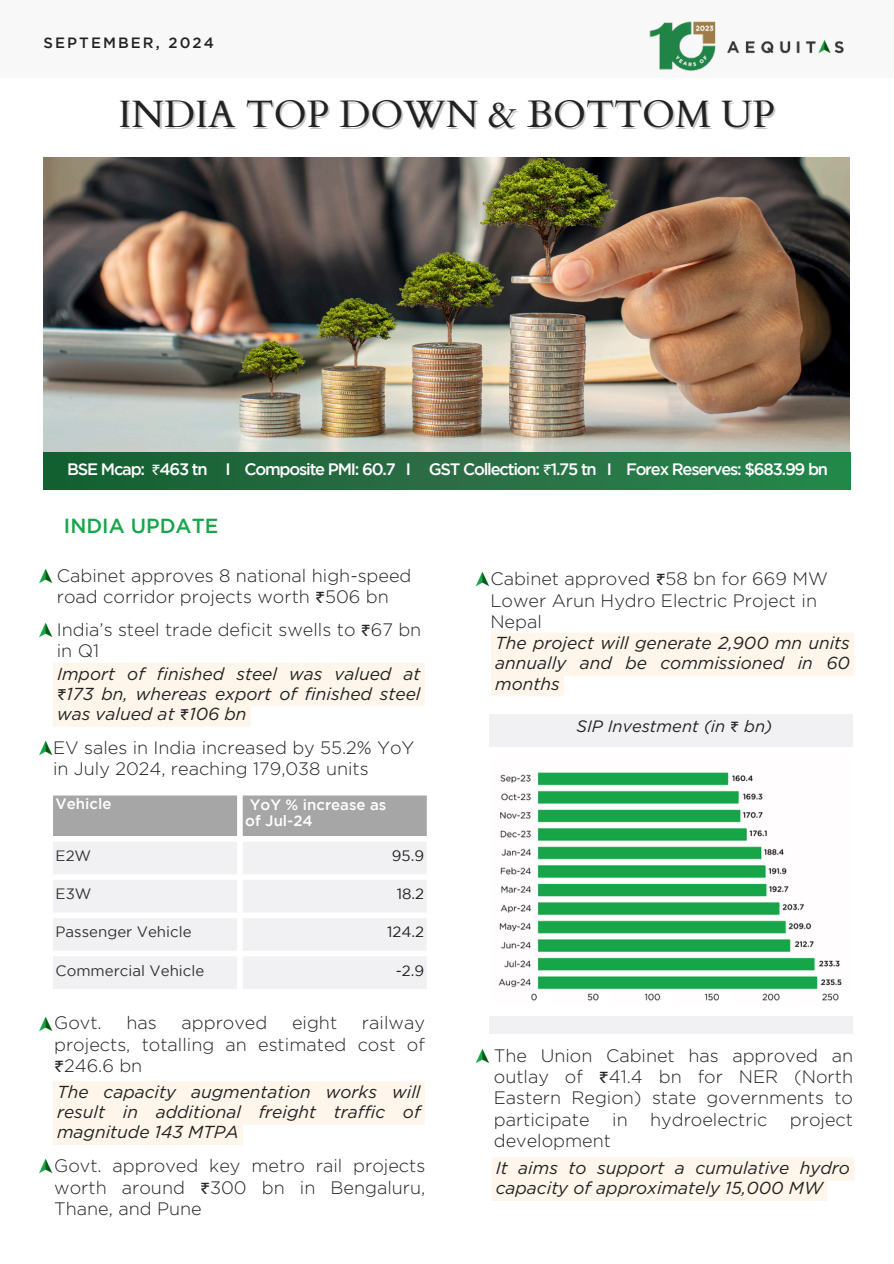
<style>
.page{position:relative;width:894px;height:1264px;background:#fff}
.page>*{position:absolute;margin:0;border:0;box-sizing:border-box;transform-origin:0 0}
.t1{font:38.1px "Cardo";color:#222}
.t2{font:500 20.25px "Gotham";color:#17a54a}
.t3{font:300 18px/21.3px "Gotham";color:#222}
.t4{font:italic 17.4px/20.2px "Gotham";color:#222;text-align:justify}
.t5{font:500 16.5px "Gotham";letter-spacing:-.07em;color:#fff}
.t6{font:italic 16.5px "Gotham";color:#222}
.t7{font:15px "Gotham";color:#333}
.t8{font:500 15px "Gotham";color:#fff}
.t9{font:15px "Gotham";color:#222}
.t10{font:500 14.85px "Gotham";letter-spacing:.14em;color:#222}
.s1{font-family:"Noto Sans Gurmukhi";font-weight:400}
.s2{font-family:"Noto Sans Gurmukhi";font-style:normal}
</style>
<div class="page">
<img style="left:44px;top:158px;width:805px;height:295px">
<div style="left:0;top:0;width:893px;height:77px;background:#f8f8f8"></div>
<img style="left:649px;top:21px;width:195px;height:50px">
<img style="left:39px;top:568px;width:14px;height:16px">
<div style="left:44px;top:453px;width:805px;height:36px;background:linear-gradient(to right,#1b5c34,#2c854f)"></div>
<img style="left:39px;top:622px;width:14px;height:16px">
<div style="left:489px;top:714px;width:363px;height:319px;background:#f1f1f3"></div>
<div style="left:486px;top:747px;width:366px;height:268px;background:#fff"></div>
<div style="left:489px;top:746px;width:363px;height:233px;background:#fff"></div>
<img style="left:39px;top:740px;width:14px;height:16px">
<img style="left:475px;top:1048px;width:15px;height:16px">
<img style="left:475px;top:571px;width:15px;height:16px">
<div style="left:53px;top:795px;width:373px;height:41px;background:#a6a6a6"></div>
<svg style="left:53px;top:842px;width:373px;height:147px;fill:#f1f1f3"></svg>
<img style="left:39px;top:1016px;width:14px;height:16px">
<img style="left:39px;top:1158px;width:14px;height:16px">
<img style="left:498px;top:772px;width:344px;height:229px">
<svg style="left:53px;top:663px;width:371px;height:63px"></svg>
<svg style="left:491px;top:632px;width:362px;height:64px"></svg>
<svg style="left:53px;top:1081px;width:371px;height:63px"></svg>
<div style="left:492px;top:1157px;width:362px;height:43px;background:#fef6eb"></div>
<p class="t10" style="left:44px;top:37px;width:172px">SEPTEMBER, 2024</p>
<p class="t1" style="left:119px;top:89px;width:657px">INDIA TOP DOWN &amp; BOTTOM UP</p>
<p class="t5" style="left:67px;top:462px;width:762px">BSE Mcap: <span class="s1">₹</span>463 tn I Composite PMI: 60.7 I GST Collection: <span class="s1">₹</span>1.75 tn I Forex Reserves: $683.99 bn</p>
<p class="t2" style="left:64px;top:518px;width:156px">INDIA UPDATE</p>
<p class="t3" style="left:57px;top:564px;width:356px">Cabinet approves 8 national high-speed road corridor projects worth <span class="s1">₹</span>506 bn</p>
<p class="t3" style="left:57px;top:619px;width:366px">India’s steel trade deficit swells to <span class="s1">₹</span>67 bn in Q1</p>
<p class="t4" style="left:57px;top:663px;width:365px">Import of finished steel was valued at <span class="s2">₹</span>173 bn, whereas export of finished steel was valued at <span class="s2">₹</span>106 bn</p>
<p class="t3" style="left:53px;top:736px;width:363px">EV sales in India increased by 55.2% YoY in July 2024, reaching 179,038 units</p>
<p class="t8" style="left:56px;top:798px;width:57px">Vehicle</p>
<p class="t8" style="left:250px;top:798px;width:138px">YoY % increase as</p>
<p class="t8" style="left:245px;top:814px;width:69px">of Jul-24</p>
<p class="t7" style="left:56px;top:849px;width:37px">E2W</p>
<p class="t9" style="left:392px;top:849px;width:34px">95.9</p>
<p class="t7" style="left:56px;top:888px;width:37px">E3W</p>
<p class="t9" style="left:396px;top:888px;width:29px">18.2</p>
<p class="t7" style="left:56px;top:926px;width:137px">Passenger Vehicle</p>
<p class="t9" style="left:387px;top:926px;width:39px">124.2</p>
<p class="t7" style="left:56px;top:964px;width:150px">Commercial Vehicle</p>
<p class="t9" style="left:395px;top:964px;width:30px">-2.9</p>
<p class="t3" style="left:490px;top:568px;width:339px">Cabinet approved <span class="s1">₹</span>58 bn for 669 MW<br>Lower Arun Hydro Electric Project in<br>Nepal</p>
<p class="t4" style="left:495px;top:633px;width:356px">The project will generate 2,900 mn units annually and be commissioned in 60 months</p>
<p class="t6" style="left:576px;top:716px;width:197px">SIP Investment (in <span class="s2">₹</span> bn)</p>
<p class="t3" style="left:54px;top:1012px;width:372px;text-align:justify;text-indent:307px">railway projects, totalling an estimated cost of <span class="s1">₹</span>246.6 bn</p>
<p class="t4" style="left:57px;top:1081px;width:365px">The capacity augmentation works will result in additional freight traffic of magnitude 143 MTPA</p>
<p class="t3" style="left:54px;top:1154px;width:372px;text-align:justify">Govt. approved key metro rail projects worth around <span class="s1">₹</span>300 bn in Bengaluru, Thane, and Pune</p>
<p class="t4" style="left:495px;top:1157px;width:356px">It aims to support a cumulative hydro capacity of approximately 15,000 MW</p>
<p class="t3" style="left:54px;top:1012px;width:49px">Govt.</p>
<p class="t3" style="left:126px;top:1012px;width:32px">has</p>
<p class="t3" style="left:181px;top:1012px;width:87px">approved</p>
<p class="t3" style="left:292px;top:1012px;width:47px">eight</p>
<p class="t3" style="left:493px;top:1044px;width:360px;text-align:justify">The Union Cabinet has approved an outlay of <span class="s1">₹</span>41.4 bn for NER (North Eastern Region) state governments to participate in hydroelectric project development</p>
</div>
